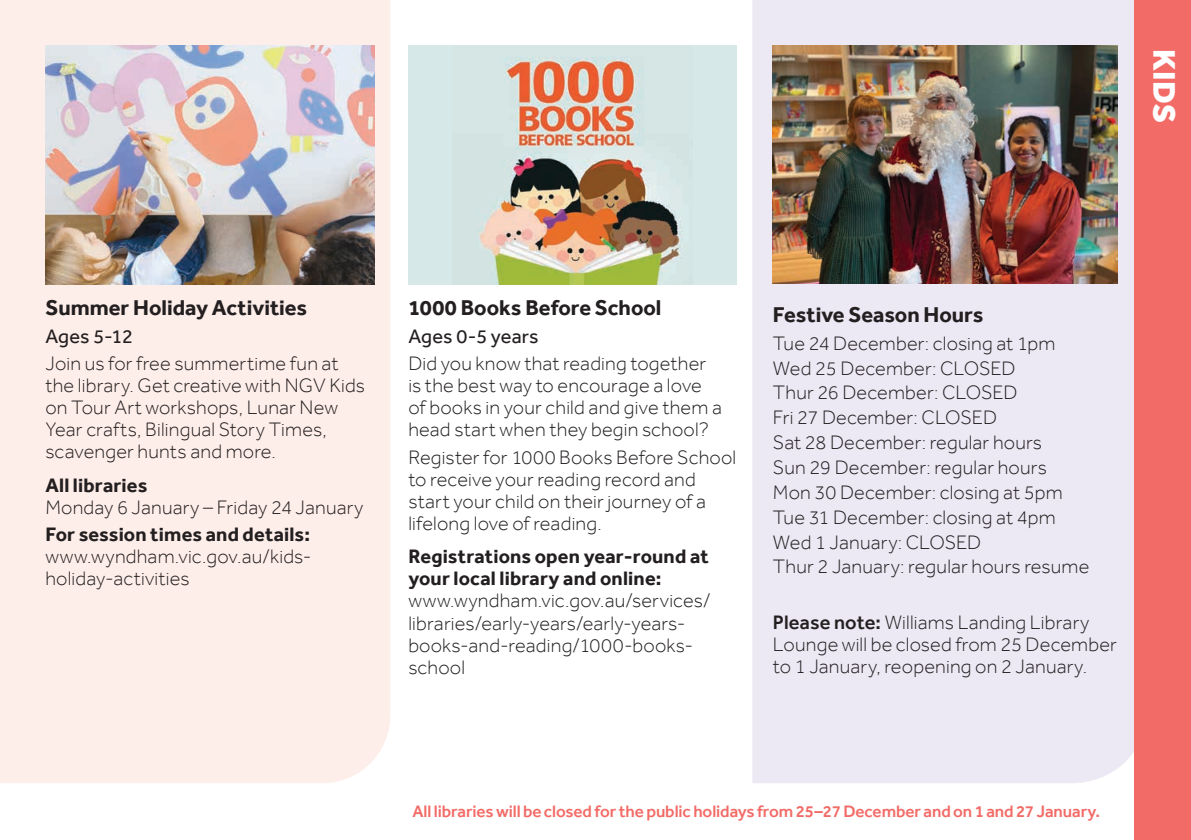
<style>
.page{position:relative;width:1191px;height:840px;background:#fff}
.page>*{position:absolute;margin:0;border:0;box-sizing:border-box;transform-origin:0 0}
.body{font:800 32px "Effra";color:#fff}
.t1{font:700 22px "Effra";color:#231f20}
.body-2{font:300 20px/22px "Effra";letter-spacing:.01em;color:#231f20}
.Date_time{font:300 20px/22px "Effra";letter-spacing:.01em;color:#231f20}
.Location{font:700 20px/22px "Effra";letter-spacing:.01em;color:#231f20}
.Age{font:20px "Effra";letter-spacing:.005em;color:#231f20}
.Location-2{font:500 17px "Effra";letter-spacing:-.005em;color:#f26b67}
.s1{font-weight:500}
</style>
<div class="page">
<div style="left:0;top:0;width:390px;height:782px;background:#feeee9"></div>
<div style="left:752px;top:0;width:382px;height:782px;background:#ece8f4"></div>
<div style="left:1134px;top:0;width:57px;height:839px;background:#f26b67"></div>
<div style="left:408px;top:45px;width:329px;height:240px;background:#d6e8e7"></div>
<img style="left:478px;top:57px;width:205px;height:228px">
<img style="left:45px;top:45px;width:329px;height:240px">
<img style="left:773px;top:45px;width:344px;height:238px">
<p class="body" style="left:1183px;top:49px;width:75px;rotate:90deg">KIDS</p>
<p class="t1" style="left:45px;top:294px;width:263px">Summer Holiday Activities</p>
<p class="Age" style="left:45px;top:324px;width:89px">Ages 5-12</p>
<p class="body-2" style="left:45px;top:352px;width:321px">Join us for free summertime fun at the library. Get creative with NGV Kids on Tour Art workshops, Lunar New Year crafts, Bilingual Story Times, scavenger hunts and more.</p>
<p class="Location" style="left:45px;top:473px;width:103px">All libraries</p>
<p class="Date_time" style="left:45px;top:495px;width:320px">Monday 6 January – Friday 24 January</p>
<p class="Location" style="left:45px;top:523px;width:266px">For session times and details:</p>
<p class="Date_time" style="left:45px;top:545px;width:268px">www.wyndham.vic.gov.au/kids&shy;holiday-activities</p>
<p class="t1" style="left:408px;top:294px;width:255px">1000 Books Before School</p>
<p class="Age" style="left:408px;top:324px;width:132px">Ages 0-5 years</p>
<p class="body-2" style="left:408px;top:352px;width:315px">Did you know that reading together is the best way to encourage a love of books in your child and give them a head start when they begin school?</p>
<p class="body-2" style="left:408px;top:446px;width:329px">Register for 1000 Books Before School to receive your reading record and start your child on their journey of a lifelong love of reading.</p>
<p class="Location" style="left:408px;top:545px;width:302px">Registrations open year-round at your local library and online:</p>
<p class="body-2" style="left:408px;top:589px;width:304px">www.wyndham.vic.gov.au/services/ libraries/early-years/early-years&shy;books-and-reading/1000-books&shy;school</p>
<p class="t1" style="left:773px;top:301px;width:212px">Festive Season Hours</p>
<p class="Date_time" style="left:773px;top:331px;width:284px">Tue 24 December: closing at 1pm</p>
<p class="Date_time" style="left:773px;top:356px;width:244px">Wed 25 December: CLOSED</p>
<p class="Date_time" style="left:773px;top:381px;width:246px">Thur 26 December: CLOSED</p>
<p class="Date_time" style="left:773px;top:406px;width:225px">Fri 27 December: CLOSED</p>
<p class="Date_time" style="left:773px;top:431px;width:271px">Sat 28 December: regular hours</p>
<p class="Date_time" style="left:773px;top:456px;width:275px">Sun 29 December: regular hours</p>
<p class="Date_time" style="left:773px;top:480px;width:291px">Mon 30 December: closing at 5pm</p>
<p class="Date_time" style="left:773px;top:505px;width:284px">Tue 31 December: closing at 4pm</p>
<p class="Date_time" style="left:773px;top:530px;width:210px">Wed 1 January: CLOSED</p>
<p class="Date_time" style="left:773px;top:555px;width:318px">Thur 2 January: regular hours resume</p>
<p class="body-2" style="left:773px;top:610px;width:345px"><span class="s1">Please note:</span> Williams Landing Library<br>Lounge will be closed from 25 December to 1 January, reopening on 2 January.</p>
<p class="Location-2" style="left:412px;top:801px;width:689px">All libraries will be closed for the public holidays from 25–27 December and on 1 and 27 January.</p>
</div>
